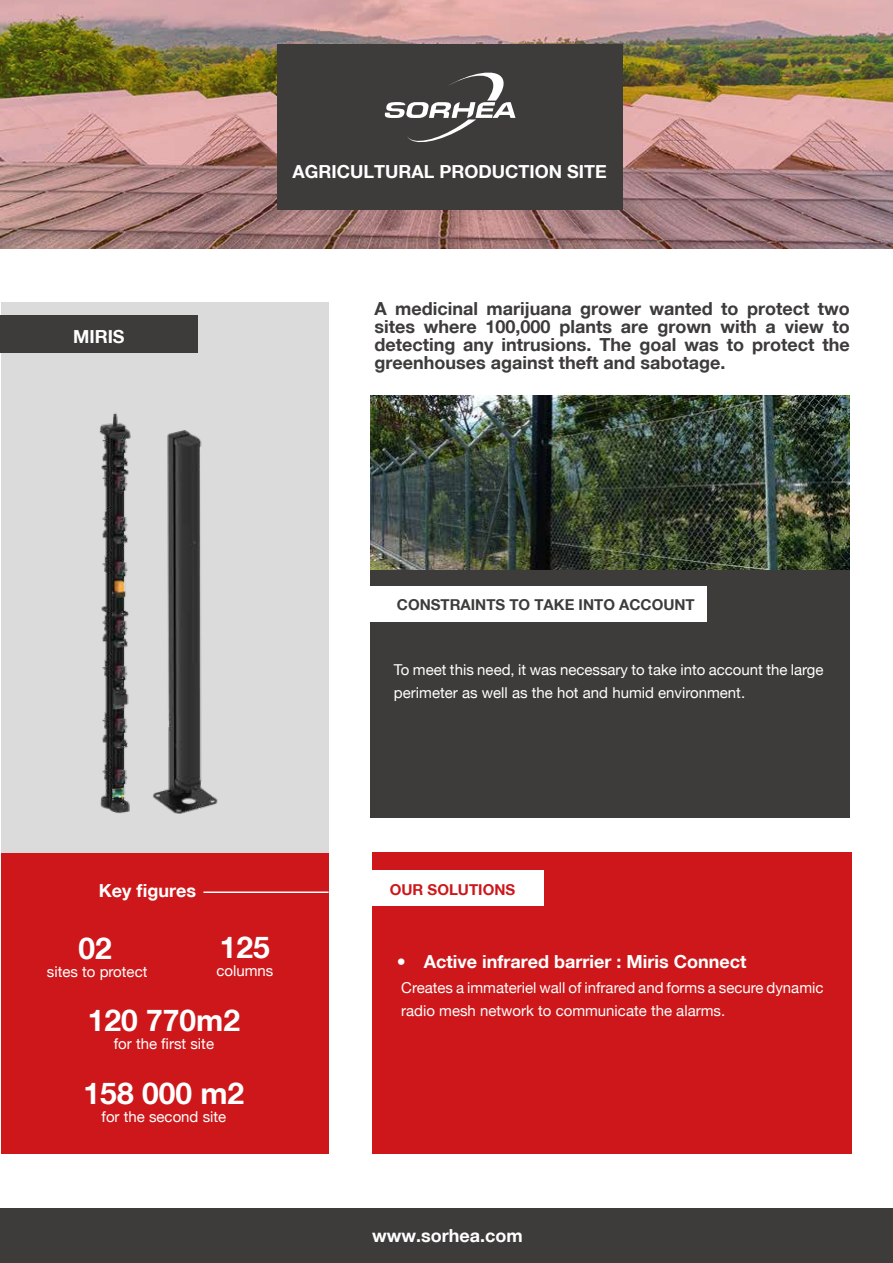
<style>
.page{position:relative;width:893px;height:1263px;background:#fff}
.page>*{position:absolute;margin:0;border:0;box-sizing:border-box;transform-origin:0 0}
.t1{font:700 30px "Helvetica Neue";color:#fff}
.t2{font:700 18px/18px "Helvetica Neue";color:#3d3c3b;text-align:justify}
.t3{font:700 18px "Helvetica Neue";color:#fff}
.t4{font:15px/22.5px "Helvetica Neue";color:#fff}
.t5{font:700 15px "Helvetica Neue";color:#3d3c3b}
.t6{font:700 15px "Helvetica Neue";color:#cd171a}
</style>
<div class="page">
<div style="left:1px;top:302px;width:328px;height:551px;background:#dbdbdb"></div>
<div style="left:370px;top:568px;width:480px;height:250px;background:#3d3c3b"></div>
<div style="left:1px;top:853px;width:328px;height:300px;background:#cd171a"></div>
<hr style="left:203px;top:891px;width:126px;height:2px;background:#fff">
<img style="left:370px;top:395px;width:480px;height:174px">
<div style="left:372px;top:852px;width:480px;height:301px;background:#cd171a"></div>
<div style="left:0;top:1209px;width:893px;height:54px;background:#3d3c3b"></div>
<img style="left:0;top:0;width:893px;height:249px">
<div style="left:277px;top:44px;width:345px;height:165px;background:#3d3c3b"></div>
<svg style="left:384px;top:72px;width:131px;height:71px"></svg>
<div style="left:370px;top:586px;width:337px;height:36px;background:#fff"></div>
<div style="left:370px;top:870px;width:174px;height:36px;background:#fff"></div>
<div style="left:0;top:316px;width:198px;height:37px;background:#3d3c3b"></div>
<img style="left:99px;top:423px;width:14px;height:389px">
<img style="left:113px;top:413px;width:105px;height:401px">
<p class="t3" style="left:73px;top:328px;width:53px">MIRIS</p>
<p class="t3" style="left:293px;top:163px;width:316px">AGRICULTURAL PRODUCTION SITE</p>
<p class="t2" style="left:374px;top:300px;width:477px">A medicinal marijuana grower wanted to protect two sites where 100,000 plants are grown with a view to detecting any intrusions. The goal was to protect the greenhouses against theft and sabotage.</p>
<p class="t3" style="left:99px;top:882px;width:99px">Key figures</p>
<h1 class="t1" style="left:220px;top:934px;width:52px">125</h1>
<p class="t4" style="left:216px;top:959px;width:58px">columns</p>
<h1 class="t1" style="left:88px;top:1007px;width:154px">120 770m2</h1>
<p class="t4" style="left:114px;top:1032px;width:102px">for the first site</p>
<h1 class="t1" style="left:84px;top:1079px;width:162px">158 000 m2</h1>
<p class="t4" style="left:102px;top:1105px;width:126px">for the second site</p>
<h1 class="t1" style="left:78px;top:935px;width:35px">02</h1>
<p class="t4" style="left:47px;top:960px;width:102px">sites to protect</p>
<p class="t5" style="left:397px;top:598px;width:299px">CONSTRAINTS TO TAKE INTO ACCOUNT</p>
<p class="t4" style="left:394px;top:658px;width:431px">To meet this need, it was necessary to take into account the large perimeter as well as the hot and humid environment.</p>
<p class="t6" style="left:390px;top:882px;width:127px">OUR SOLUTIONS</p>
<p class="t3" style="left:397px;top:953px;width:351px">• Active infrared barrier : Miris Connect</p>
<p class="t4" style="left:401px;top:976px;width:424px">Creates a immateriel wall of infrared and forms a secure dynamic radio mesh network to communicate the alarms.</p>
<p class="t3" style="left:372px;top:1227px;width:152px">www.sorhea.com</p>
</div>
